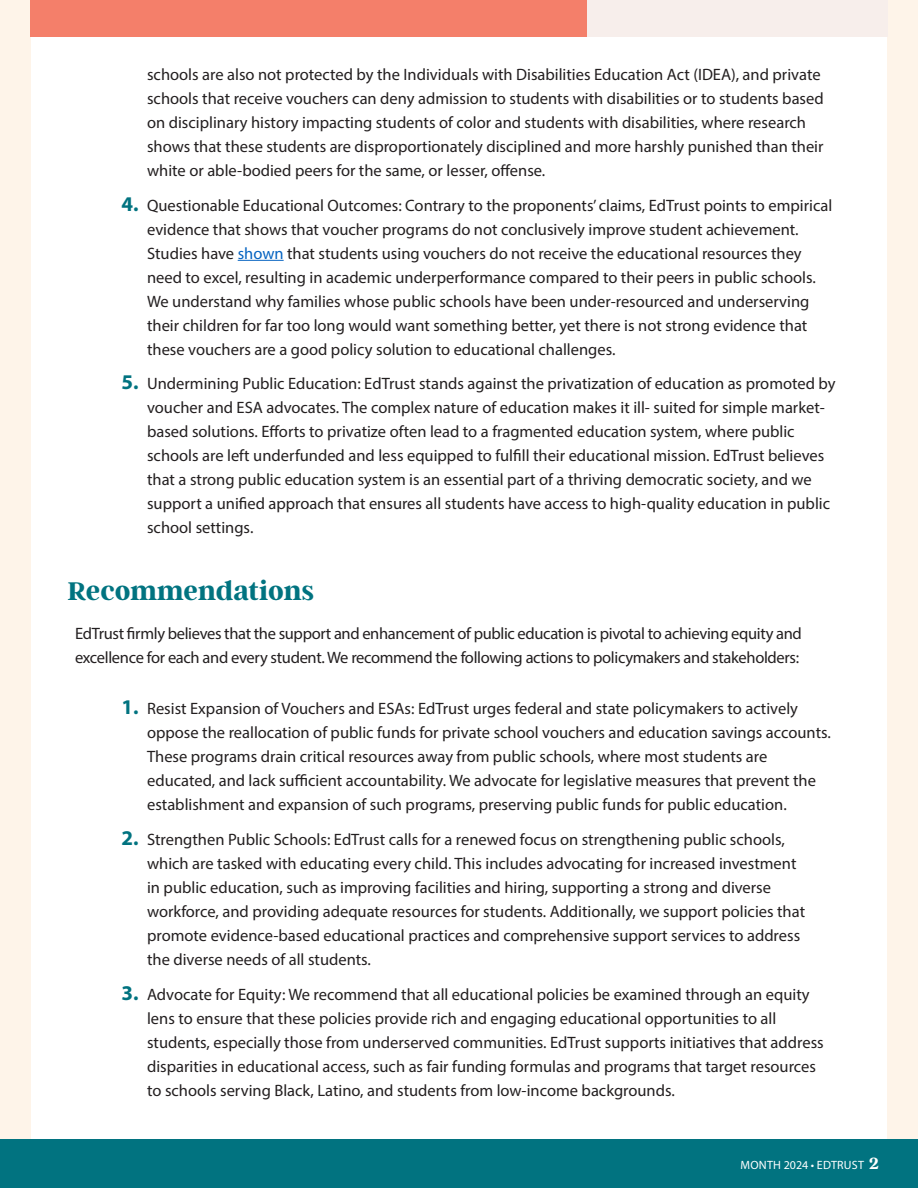
<style>
.page{position:relative;width:918px;height:1188px;background:#fff}
.page>*{position:absolute;margin:0;border:0;box-sizing:border-box;transform-origin:0 0}
.Headline{font:700 28.5px "Argent CF";color:#017380}
.List_Paragraph{font:16.5px/24px "Myriad Pro";color:#231f20}
.Body_Text{font:16.5px/24px "Myriad Pro";letter-spacing:-.02em;color:#231f20}
.t1{font:12px "Myriad Pro";letter-spacing:.02em;color:#fff}
.s1{font-weight:700;font-size:21px;color:#017380}
.s2{color:#0563c1}
.s3{font-family:"Argent CF";font-weight:700;font-size:18px}
</style>
<div class="page">
<div style="left:0;top:0;width:30px;height:1188px;background:#fef4e9"></div>
<div style="left:888px;top:0;width:30px;height:1188px;background:#fef4e9"></div>
<div style="left:0;top:1139px;width:918px;height:49px;background:#017380"></div>
<div style="left:30px;top:0;width:558px;height:37px;background:#f47f6a"></div>
<div style="left:588px;top:0;width:300px;height:37px;background:#f7eeeb"></div>
<hr style="left:238px;top:260px;width:46px;height:1px;background:#0563c1">
<p class="List_Paragraph" style="left:147px;top:62px;width:678px">schools are also not protected by the Individuals with Disabilities Education Act (IDEA), and private schools that receive vouchers can deny admission to students with disabilities or to students based on disciplinary history impacting students of color and students with disabilities, where research shows that these students are disproportionately disciplined and more harshly punished than their white or able-bodied peers for the same, or lesser, offense.</p>
<p class="List_Paragraph" style="left:147px;top:193px;width:687px;text-indent:-26px"><span class="s1">4.</span> Questionable Educational Outcomes: Contrary to the proponents’ claims, EdTrust points to empirical evidence that shows that voucher programs do not conclusively improve student achievement.<br>Studies have <span class="s2">shown</span> that students using vouchers do not receive the educational resources they need to excel, resulting in academic underperformance compared to their peers in public schools.<br>We understand why families whose public schools have been under-resourced and underserving their children for far too long would want something better, yet there is not strong evidence that these vouchers are a good policy solution to educational challenges.</p>
<p class="List_Paragraph" style="left:147px;top:372px;width:690px;text-indent:-26px"><span class="s1">5.</span> Undermining Public Education: EdTrust stands against the privatization of education as promoted by voucher and ESA advocates. The complex nature of education makes it ill- suited for simple market&shy;based solutions. Efforts to privatize often lead to a fragmented education system, where public schools are left underfunded and less equipped to fulfill their educational mission. EdTrust believes that a strong public education system is an essential part of a thriving democratic society, and we support a unified approach that ensures all students have access to high-quality education in public school settings.</p>
<p class="Headline" style="left:68px;top:576px;width:248px">Recommendations</p>
<p class="Body_Text" style="left:75px;top:621px;width:728px">EdTrust firmly believes that the support and enhancement of public education is pivotal to achieving equity and excellence for each and every student. We recommend the following actions to policymakers and stakeholders:</p>
<p class="List_Paragraph" style="left:147px;top:696px;width:685px;text-indent:-26px"><span class="s1">1.</span> Resist Expansion of Vouchers and ESAs: EdTrust urges federal and state policymakers to actively oppose the reallocation of public funds for private school vouchers and education savings accounts.<br>These programs drain critical resources away from public schools, where most students are educated, and lack sufficient accountability. We advocate for legislative measures that prevent the establishment and expansion of such programs, preserving public funds for public education.</p>
<p class="List_Paragraph" style="left:147px;top:827px;width:660px;text-indent:-26px"><span class="s1">2.</span> Strengthen Public Schools: EdTrust calls for a renewed focus on strengthening public schools, which are tasked with educating every child. This includes advocating for increased investment in public education, such as improving facilities and hiring, supporting a strong and diverse workforce, and providing adequate resources for students. Additionally, we support policies that promote evidence-based educational practices and comprehensive support services to address the diverse needs of all students.</p>
<p class="List_Paragraph" style="left:147px;top:982px;width:678px;text-indent:-26px"><span class="s1">3.</span> Advocate for Equity: We recommend that all educational policies be examined through an equity lens to ensure that these policies provide rich and engaging educational opportunities to all students, especially those from underserved communities. EdTrust supports initiatives that address disparities in educational access, such as fair funding formulas and programs that target resources to schools serving Black, Latino, and students from low-income backgrounds.</p>
<p class="t1" style="left:741px;top:1157px;width:140px">MONTH 2024 • EDTRUST <span class="s3">2</span></p>
</div>
